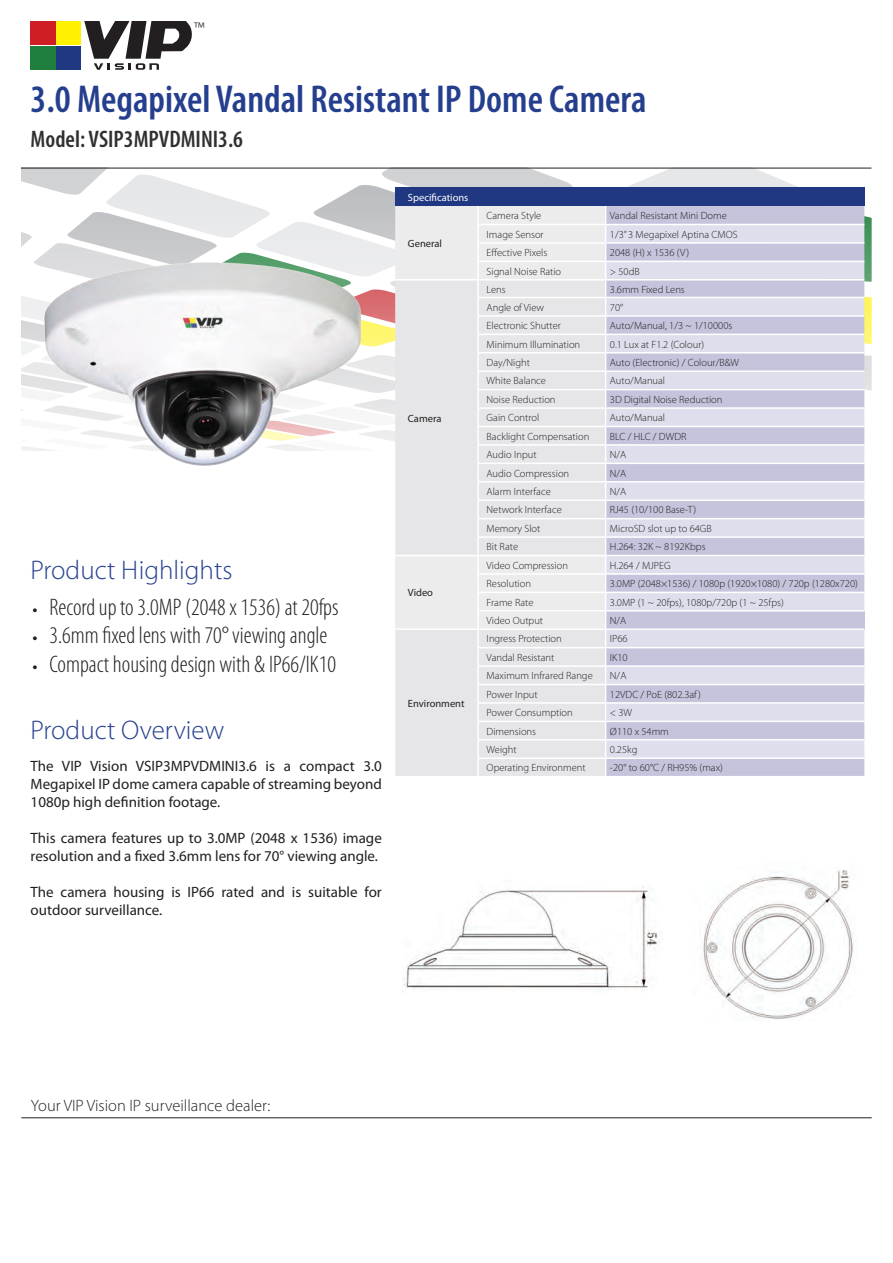
<style>
.page{position:relative;width:893px;height:1263px;background:#fff}
.page>*{position:absolute;margin:0;border:0;box-sizing:border-box;transform-origin:0 0}
.t1{font:600 condensed 39px "Myriad Pro";color:#253f8e}
.t2{font:300 27px "Myriad Pro";color:#253f8e}
.t3{font:300 condensed 24px "Myriad Pro";color:#231f20}
.t4{font:600 condensed 24px "Myriad Pro";color:#312f30}
.t5{font:300 18.6px "Myriad Pro";color:#231f20}
.t6{font:300 16.5px "Myriad Pro";color:#231f20}
.t7{font:15px/18px "Myriad Pro";color:#231f20}
.t8{font:300 10.5px "Myriad Pro";color:#231f20}
.t9{font:10.5px "Myriad Pro";color:#231f20}
.t10{font:10.5px "Myriad Pro";color:#fff}
.s1{font-weight:400;font-stretch:normal;font-size:18px}
</style>
<div class="page">
<hr style="left:21px;top:1117px;width:851px;height:1px;background:#231f20">
<img style="left:403px;top:870px;width:451px;height:150px">
<svg style="left:21px;top:169px;width:850px;height:607px"></svg>
<img style="left:32px;top:188px;width:338px;height:338px">
<svg style="left:84px;top:21px;width:108px;height:49px"></svg>
<div style="left:31px;top:21px;width:25px;height:24px;background:#d01e25"></div>
<div style="left:31px;top:46px;width:25px;height:24px;background:#1f7f3d"></div>
<div style="left:57px;top:21px;width:24px;height:24px;background:#fff101"></div>
<div style="left:57px;top:46px;width:24px;height:24px;background:#203882"></div>
<hr style="left:21px;top:168px;width:850px;height:1px;background:#231f20">
<h3 class="t5" style="left:193px;top:17px;width:13px">™</h3>
<h1 class="t1" style="left:31px;top:75px;width:617px">3.0 Megapixel Vandal Resistant IP Dome Camera</h1>
<h3 class="t4" style="left:31px;top:124px;width:214px">Model: VSIP3MPVDMINI3.6</h3>
<h2 class="t2" style="left:31px;top:553px;width:203px">Product Highlights</h2>
<h3 class="t3" style="left:32px;top:592px;width:308px"><span class="s1">•</span> Record up to 3.0MP (2048 x 1536) at 20fps</h3>
<h3 class="t3" style="left:32px;top:621px;width:296px"><span class="s1">•</span> 3.6mm fixed lens with 70° viewing angle</h3>
<h3 class="t3" style="left:32px;top:650px;width:305px"><span class="s1">•</span> Compact housing design with &amp; IP66/IK10</h3>
<h2 class="t2" style="left:31px;top:713px;width:195px">Product Overview</h2>
<p class="t10" style="left:408px;top:191px;width:62px">Specifications</p>
<p class="t9" style="left:408px;top:237px;width:36px">General</p>
<p class="t9" style="left:408px;top:412px;width:35px">Camera</p>
<p class="t9" style="left:408px;top:586px;width:27px">Video</p>
<p class="t9" style="left:408px;top:697px;width:58px">Environment</p>
<p class="t8" style="left:487px;top:209px;width:56px">Camera Style</p>
<p class="t8" style="left:610px;top:209px;width:118px">Vandal Resistant Mini Dome</p>
<p class="t8" style="left:487px;top:228px;width:59px">Image Sensor</p>
<p class="t8" style="left:610px;top:228px;width:129px">1/3” 3 Megapixel Aptina CMOS</p>
<p class="t8" style="left:487px;top:246px;width:62px">Effective Pixels</p>
<p class="t8" style="left:610px;top:246px;width:81px">2048 (H) x 1536 (V)</p>
<p class="t8" style="left:487px;top:265px;width:76px">Signal Noise Ratio</p>
<p class="t8" style="left:610px;top:265px;width:31px">&gt; 50dB</p>
<p class="t8" style="left:487px;top:283px;width:21px">Lens</p>
<p class="t8" style="left:610px;top:283px;width:76px">3.6mm Fixed Lens</p>
<p class="t8" style="left:487px;top:301px;width:59px">Angle of View</p>
<p class="t8" style="left:610px;top:301px;width:15px">70°</p>
<p class="t8" style="left:487px;top:319px;width:76px">Electronic Shutter</p>
<p class="t8" style="left:610px;top:319px;width:124px">Auto/Manual, 1/3 ~ 1/10000s</p>
<p class="t8" style="left:487px;top:338px;width:95px">Minimum Illumination</p>
<p class="t8" style="left:610px;top:338px;width:96px">0.1 Lux at F1.2 (Colour)</p>
<p class="t8" style="left:487px;top:356px;width:45px">Day/Night</p>
<p class="t8" style="left:610px;top:356px;width:131px">Auto (Electronic) / Colour/B&amp;W</p>
<p class="t8" style="left:487px;top:374px;width:61px">White Balance</p>
<p class="t8" style="left:610px;top:374px;width:57px">Auto/Manual</p>
<p class="t8" style="left:487px;top:393px;width:70px">Noise Reduction</p>
<p class="t8" style="left:610px;top:393px;width:114px">3D Digital Noise Reduction</p>
<p class="t8" style="left:487px;top:411px;width:54px">Gain Control</p>
<p class="t8" style="left:610px;top:411px;width:57px">Auto/Manual</p>
<p class="t8" style="left:487px;top:430px;width:104px">Backlight Compensation</p>
<p class="t8" style="left:610px;top:430px;width:78px">BLC / HLC / DWDR</p>
<p class="t8" style="left:487px;top:448px;width:52px">Audio Input</p>
<p class="t8" style="left:610px;top:448px;width:18px">N/A</p>
<p class="t8" style="left:487px;top:467px;width:84px">Audio Compression</p>
<p class="t8" style="left:610px;top:467px;width:18px">N/A</p>
<p class="t8" style="left:487px;top:485px;width:66px">Alarm Interface</p>
<p class="t8" style="left:610px;top:485px;width:18px">N/A</p>
<p class="t8" style="left:487px;top:503px;width:77px">Network Interface</p>
<p class="t8" style="left:610px;top:503px;width:88px">RJ45 (10/100 Base-T)</p>
<p class="t8" style="left:487px;top:522px;width:55px">Memory Slot</p>
<p class="t8" style="left:610px;top:522px;width:103px">MicroSD slot up to 64GB</p>
<p class="t8" style="left:487px;top:540px;width:33px">Bit Rate</p>
<p class="t8" style="left:610px;top:540px;width:97px">H.264: 32K ~ 8192Kbps</p>
<p class="t8" style="left:487px;top:559px;width:83px">Video Compression</p>
<p class="t8" style="left:610px;top:559px;width:62px">H.264 / MJPEG</p>
<p class="t8" style="left:487px;top:577px;width:46px">Resolution</p>
<p class="t8" style="left:610px;top:577px;width:250px">3.0MP (2048×1536) / 1080p (1920×1080) / 720p (1280x720)</p>
<p class="t8" style="left:487px;top:596px;width:48px">Frame Rate</p>
<p class="t8" style="left:610px;top:596px;width:175px">3.0MP (1 ~ 20fps), 1080p/720p (1 ~ 25fps)</p>
<p class="t8" style="left:487px;top:614px;width:58px">Video Output</p>
<p class="t8" style="left:610px;top:614px;width:18px">N/A</p>
<p class="t8" style="left:487px;top:632px;width:77px">Ingress Protection</p>
<p class="t8" style="left:610px;top:632px;width:19px">IP66</p>
<p class="t8" style="left:487px;top:651px;width:69px">Vandal Resistant</p>
<p class="t8" style="left:610px;top:651px;width:19px">IK10</p>
<p class="t8" style="left:487px;top:669px;width:108px">Maximum Infrared Range</p>
<p class="t8" style="left:610px;top:669px;width:18px">N/A</p>
<p class="t8" style="left:487px;top:688px;width:53px">Power Input</p>
<p class="t8" style="left:610px;top:688px;width:93px">12VDC / PoE (802.3af )</p>
<p class="t8" style="left:487px;top:706px;width:88px">Power Consumption</p>
<p class="t8" style="left:610px;top:706px;width:24px">&lt; 3W</p>
<p class="t8" style="left:487px;top:725px;width:51px">Dimensions</p>
<p class="t8" style="left:610px;top:725px;width:60px">Ø110 x 54mm</p>
<p class="t8" style="left:487px;top:743px;width:32px">Weight</p>
<p class="t8" style="left:610px;top:743px;width:29px">0.25kg</p>
<h3 class="t7" style="left:31px;top:757px;width:353px">The VIP Vision VSIP3MPVDMINI3.6 is a compact 3.0</h3>
<p class="t8" style="left:487px;top:761px;width:100px">Operating Environment</p>
<p class="t8" style="left:610px;top:761px;width:115px">-20° to 60°C / RH95% (max)</p>
<h3 class="t7" style="left:31px;top:775px;width:353px">Megapixel IP dome camera capable of streaming beyond<br>1080p high definition footage.</h3>
<h3 class="t7" style="left:31px;top:829px;width:353px">This camera features up to 3.0MP (2048 x 1536) image resolution and a fixed 3.6mm lens for 70° viewing angle.</h3>
<h3 class="t7" style="left:31px;top:883px;width:353px">The camera housing is IP66 rated and is suitable for outdoor surveillance.</h3>
<h3 class="t6" style="left:31px;top:1095px;width:241px">Your VIP Vision IP surveillance dealer:</h3>
</div>
